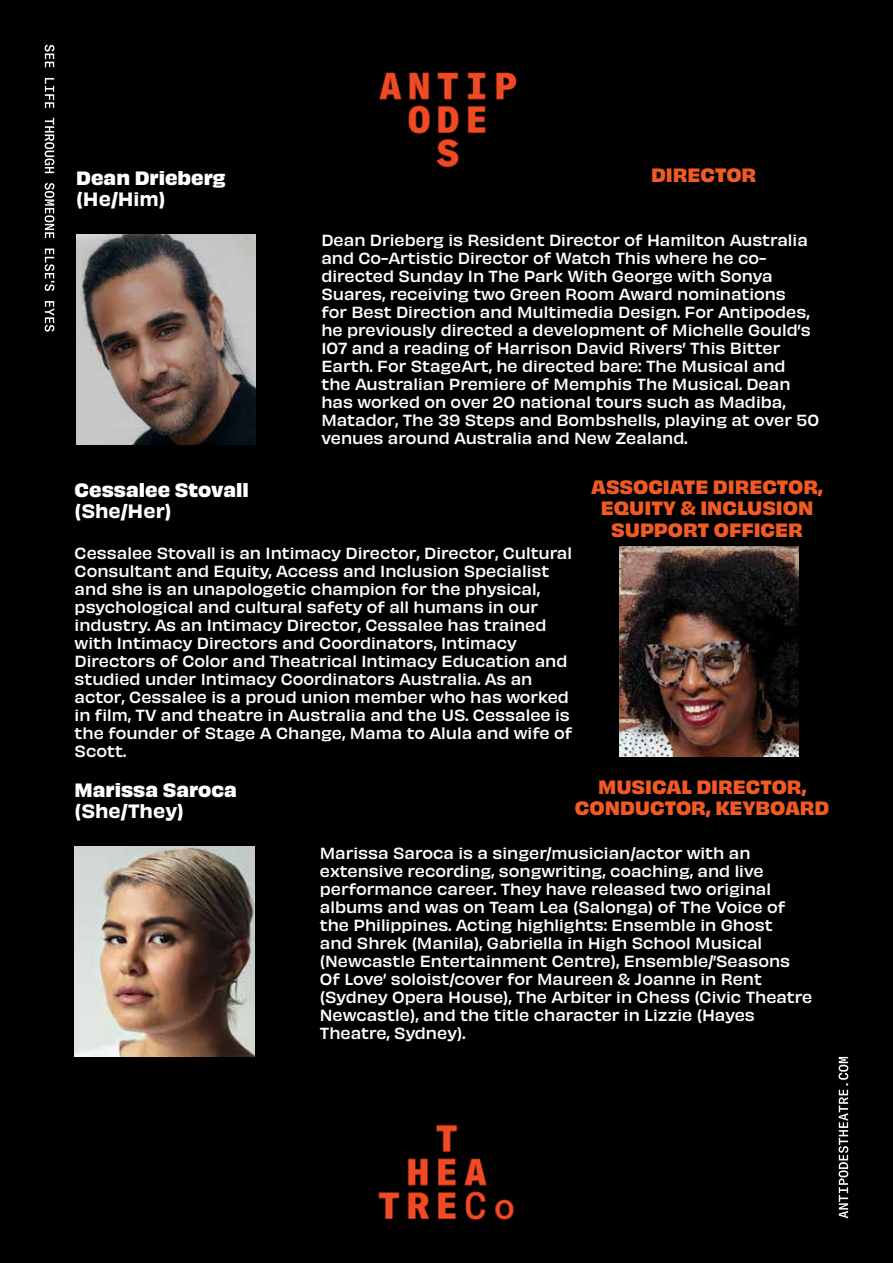
<style>
.page{position:relative;width:893px;height:1263px;background:#000}
.page>*{position:absolute;margin:0;border:0;box-sizing:border-box;transform-origin:0 0}
.t1{font:700 18px/21.6px "Obviously";color:#f15a25;text-align:center}
.t2{font:700 18px "Obviously";color:#fff}
.t3{font:18px "Obviously Semi";color:#fff}
.t4{font:500 15px/18px "Obviously";color:#fff}
</style>
<div class="page">
<img style="left:378px;top:1124px;width:136px;height:96px">
<svg style="left:839px;top:1057px;width:9px;height:161px"></svg>
<svg style="left:45px;top:45px;width:9px;height:287px"></svg>
<img style="left:76px;top:234px;width:180px;height:211px">
<img style="left:619px;top:547px;width:180px;height:210px">
<img style="left:75px;top:846px;width:179px;height:211px">
<img style="left:379px;top:72px;width:138px;height:96px">
<p class="t2" style="left:76px;top:163px;width:151px">Dean Drieberg</p>
<p class="t3" style="left:76px;top:185px;width:91px">(He/Him)</p>
<p class="t2" style="left:75px;top:475px;width:176px">Cessalee Stovall</p>
<p class="t3" style="left:75px;top:497px;width:99px">(She/Her)</p>
<p class="t1" style="left:651px;top:162px;width:107px">DIRECTOR</p>
<p class="t4" style="left:321px;top:230px;width:499px">Dean Drieberg is Resident Director of Hamilton Australia and Co-Artistic Director of Watch This where he co&shy;directed Sunday In The Park With George with Sonya Suares, receiving two Green Room Award nominations<br>for Best Direction and Multimedia Design. For Antipodes, he previously directed a development of Michelle Gould’s 107 and a reading of Harrison David Rivers’ This Bitter Earth. For StageArt, he directed bare: The Musical and<br>the Australian Premiere of Memphis The Musical. Dean has worked on over 20 national tours such as Madiba, Matador, The 39 Steps and Bombshells, playing at over 50 venues around Australia and New Zealand.</p>
<p class="t1" style="left:591px;top:474px;width:233px">ASSOCIATE DIRECTOR,<br>EQUITY &amp; INCLUSION<br>SUPPORT OFFICER</p>
<p class="t4" style="left:75px;top:542px;width:499px">Cessalee Stovall is an Intimacy Director, Director, Cultural Consultant and Equity, Access and Inclusion Specialist and she is an unapologetic champion for the physical, psychological and cultural safety of all humans in our industry. As an Intimacy Director, Cessalee has trained with Intimacy Directors and Coordinators, Intimacy Directors of Color and Theatrical Intimacy Education and studied under Intimacy Coordinators Australia. As an actor, Cessalee is a proud union member who has worked in film, TV and theatre in Australia and the US. Cessalee is the founder of Stage A Change, Mama to Alula and wife of Scott.</p>
<p class="t2" style="left:75px;top:775px;width:164px">Marissa Saroca</p>
<p class="t3" style="left:75px;top:797px;width:111px">(She/They)</p>
<p class="t1" style="left:575px;top:774px;width:256px">MUSICAL DIRECTOR,<br>CONDUCTOR, KEYBOARD</p>
<p class="t4" style="left:320px;top:842px;width:494px">Marissa Saroca is a singer/musician/actor with an extensive recording, songwriting, coaching, and live performance career. They have released two original albums and was on Team Lea (Salonga) of The Voice of the Philippines. Acting highlights: Ensemble in Ghost<br>and Shrek (Manila), Gabriella in High School Musical (Newcastle Entertainment Centre), Ensemble/’Seasons Of Love’ soloist/cover for Maureen &amp; Joanne in Rent (Sydney Opera House), The Arbiter in Chess (Civic Theatre Newcastle), and the title character in Lizzie (Hayes Theatre, Sydney).</p>
</div>
